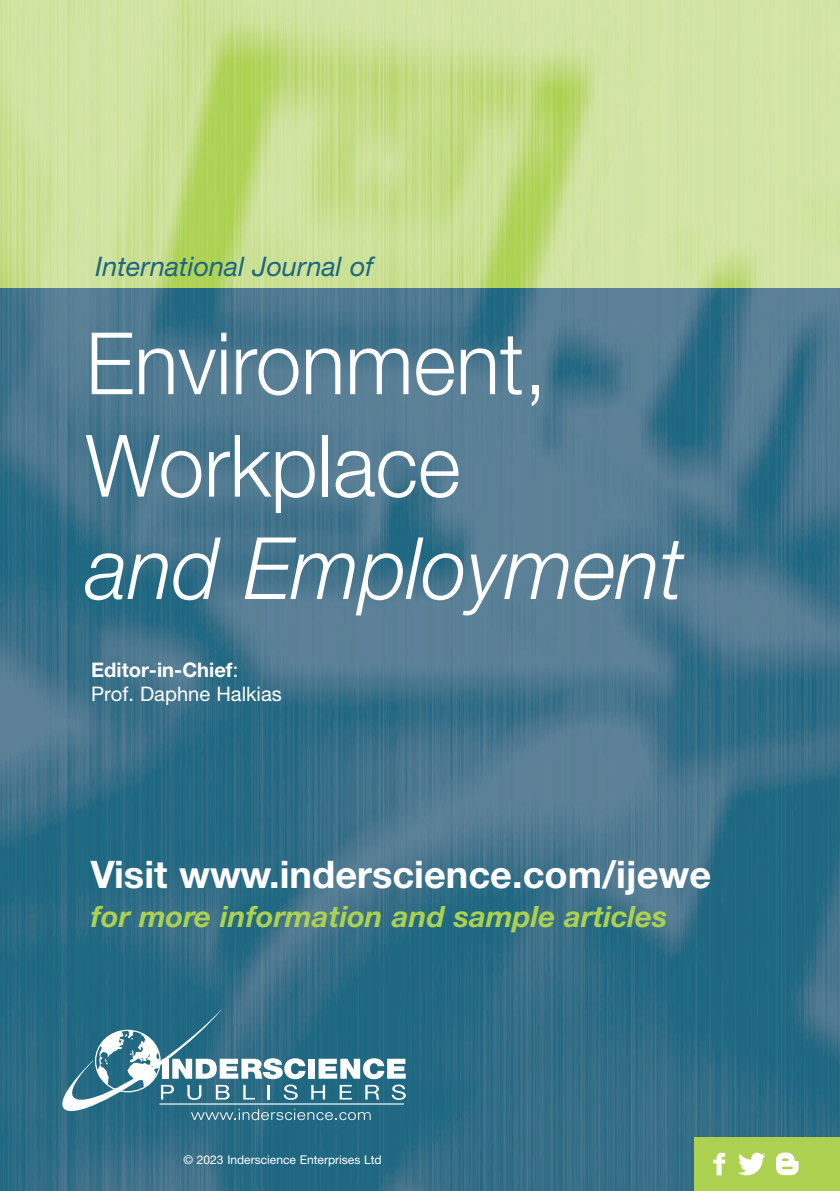
<style>
.page{position:relative;width:840px;height:1191px;background:#fff}
.page>*{position:absolute;margin:0;border:0;box-sizing:border-box;transform-origin:0 0}
.t1{font:300 86.2px/102.4px "Helvetica Neue";color:#fff;scale:.95 1}
.t2{font:italic 300 86.2px "Helvetica Neue";color:#fff;scale:.95 1}
.t3{font:700 38px "Helvetica Neue";color:#fff}
.t4{font:italic 700 29.4px "Helvetica Neue";color:#acd150}
.t5{font:italic 27px "Helvetica Neue";color:#1e6781}
.t6{font:20px/24.4px "Helvetica Neue";color:#fff}
.t7{font:12px "Helvetica Neue";color:#fff}
.s1{font-weight:700}
</style>
<div class="page">
<img style="left:0;top:0;width:839px;height:288px">
<img style="left:0;top:288px;width:839px;height:903px">
<svg style="left:62px;top:1009px;width:343px;height:111px;background:#4e859a"></svg>
<div style="left:694px;top:1137px;width:145px;height:54px;background:#acd150"></div>
<svg style="left:713px;top:1152px;width:11px;height:23px"></svg>
<svg style="left:738px;top:1152px;width:27px;height:23px"></svg>
<svg style="left:776px;top:1152px;width:22px;height:23px"></svg>
<p class="t5" style="left:95px;top:250px;width:279px">International Journal of</p>
<h1 class="t1" style="left:86px;top:310px;width:486px">Environment,<br>Workplace</h1>
<h1 class="t2" style="left:86px;top:517px;width:631px">and Employment</h1>
<p class="t6" style="left:91px;top:657px;width:192px"><span class="s1">Editor-in-Chief</span>:<br>Prof. Daphne Halkias</p>
<p class="t3" style="left:91px;top:850px;width:621px">Visit www.inderscience.com/ijewe</p>
<p class="t4" style="left:91px;top:898px;width:577px">for more information and sample articles</p>
<p class="t7" style="left:183px;top:1152px;width:199px">© 2023 Inderscience Enterprises Ltd</p>
</div>
